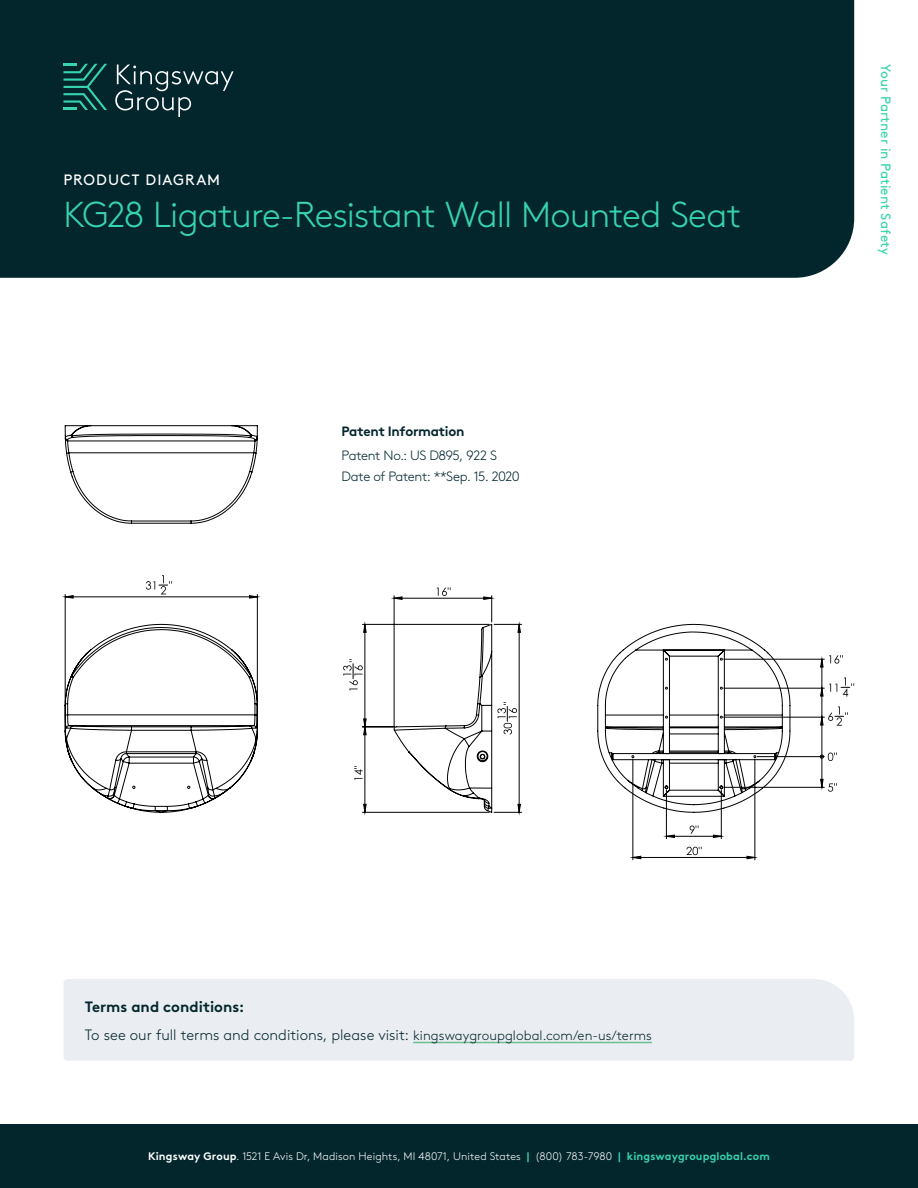
<style>
.page{position:relative;width:918px;height:1188px;background:#fff}
.page>*{position:absolute;margin:0;border:0;box-sizing:border-box;transform-origin:0 0}
.t1{font:300 36px "Brown Pro";letter-spacing:-.025em;color:#37d4ae}
.t2{font:300 15px/28px "Brown Pro";color:#03262d}
.t3{font:15px "Brown Pro";letter-spacing:.07em;color:#fff}
.t4{font:300 13.5px/21px "Brown Pro";letter-spacing:-.035em;color:#03262d}
.t5{font:13.5px "Brown Pro";letter-spacing:.005em;color:#37d4ae}
.t6{font:700 13.5px "Brown Pro";letter-spacing:-.025em;color:#03262d}
.t7{font:300 10.95px "Brown Pro";letter-spacing:.005em;color:#fff}
.s1{font-weight:700}
.s2{font-size:13.5px}
.s3{font-weight:700;color:#37d4ae}
</style>
<div class="page">
<div style="left:0;top:0;width:854px;height:278px;background:#03262d"></div>
<div style="left:63px;top:979px;width:791px;height:82px;background:#eaedf1"></div>
<hr style="left:413px;top:1042px;width:239px;height:1px;background:#6dbe95">
<svg style="left:115px;top:65px;width:119px;height:52px;background:#234147"></svg>
<svg style="left:63px;top:64px;width:44px;height:46px;background:#10534e"></svg>
<div style="left:0;top:1124px;width:918px;height:64px;background:#03262d"></div>
<hr style="left:724px;top:787px;width:100px;height:1px;background:#000">
<hr style="left:724px;top:659px;width:100px;height:1px;background:#000">
<hr style="left:724px;top:688px;width:100px;height:1px;background:#000">
<hr style="left:724px;top:717px;width:100px;height:1px;background:#000">
<hr style="left:757px;top:756px;width:67px;height:1px;background:#000">
<hr style="left:721px;top:790px;width:1px;height:49px;background:#000">
<hr style="left:666px;top:790px;width:1px;height:49px;background:#000">
<hr style="left:755px;top:759px;width:1px;height:101px;background:#000">
<hr style="left:633px;top:759px;width:1px;height:101px;background:#000">
<svg style="left:821px;top:655px;width:33px;height:137px"></svg>
<svg style="left:666px;top:826px;width:55px;height:11px"></svg>
<svg style="left:633px;top:847px;width:122px;height:12px"></svg>
<svg style="left:65px;top:425px;width:726px;height:388px"></svg>
<h2 class="t3" style="left:63px;top:169px;width:158px">PRODUCT DIAGRAM</h2>
<h1 class="t1" style="left:63px;top:188px;width:679px">KG28 Ligature-Resistant Wall Mounted Seat</h1>
<p class="t6" style="left:342px;top:420px;width:124px">Patent Information</p>
<p class="t4" style="left:342px;top:444px;width:180px">Patent No.: US D895, 922 S<br>Date of Patent: **Sep. 15. 2020</p>
<p class="t5" style="left:896px;top:64px;width:193px;rotate:90deg">Your Partner in Patient Safety</p>
<h2 class="t2" style="left:85px;top:991px;width:569px"><span class="s1">Terms and conditions:<br></span>To see our full terms and conditions, please visit: <span class="s2">kingswaygroupglobal.com/en-us/terms</span></h2>
<p class="t7" style="left:148px;top:1148px;width:623px"><span class="s1">Kingsway Group</span>. 1521 E Avis Dr, Madison Heights, MI 48071, United States <span class="s3">|</span> (800) 783-7980 <span class="s3">| kingswaygroupglobal.com</span></p>
</div>
